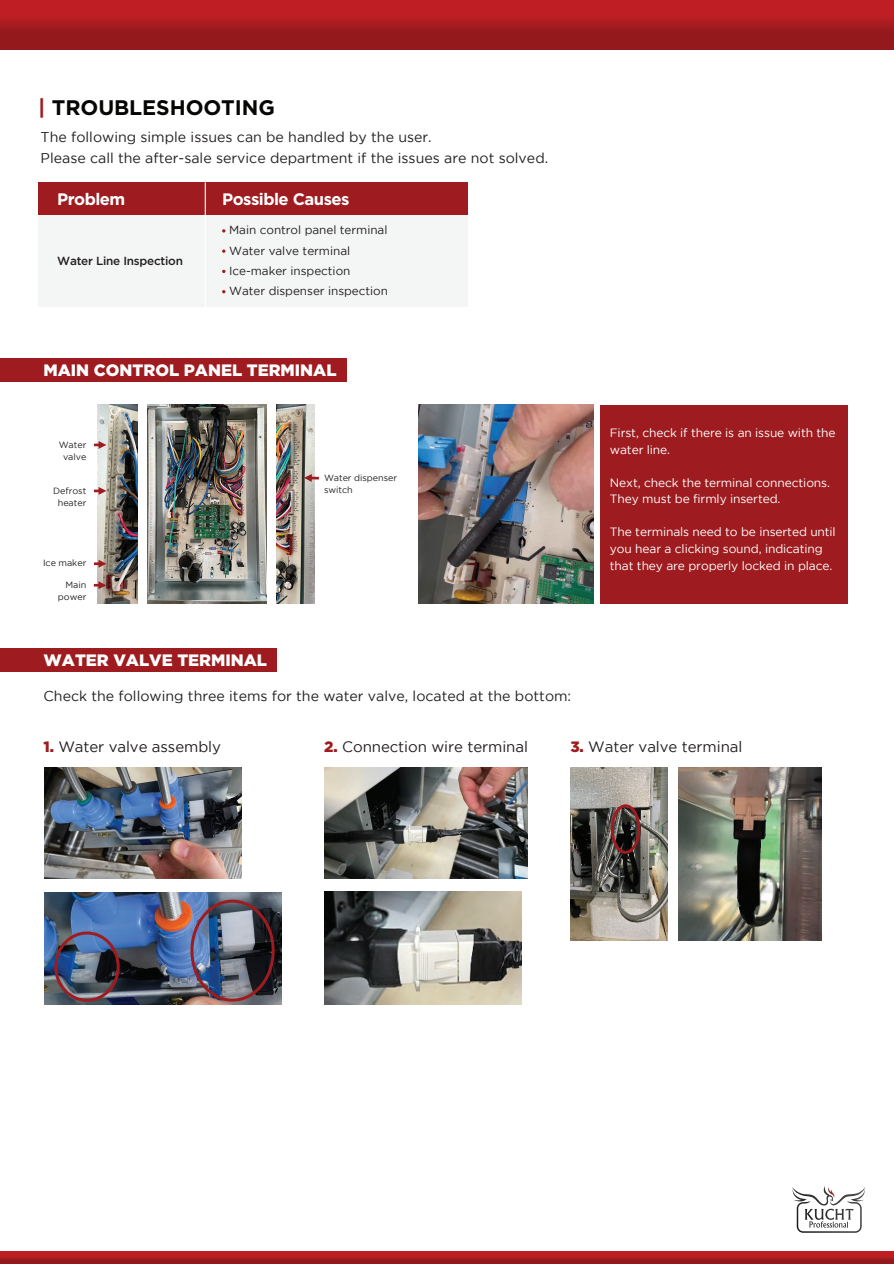
<style>
.page{position:relative;width:894px;height:1264px;background:#fff}
.page>*{position:absolute;margin:0;border:0;box-sizing:border-box;transform-origin:0 0}
.t1{font:700 21px "Gotham";letter-spacing:-.005em;color:#050504}
.t2{font:700 16.65px "Gotham";letter-spacing:-.03em;color:#fff}
.t3{font:900 16.5px "Gotham";color:#fff}
.t4{font:15px "Gotham";letter-spacing:-.005em;color:#231f20}
.t5{font:14.1px/21px "Gotham";color:#231f20}
.t6{font:12px/16.5px "Gotham";letter-spacing:-.01em;color:#fff}
.t7{font:11.7px/20.2px "Gotham";letter-spacing:-.005em;color:#231f20}
.t8{font:500 11.7px "Gotham";letter-spacing:-.02em;color:#231f20}
.t9{font:9px/12px "Gotham";letter-spacing:-.005em;color:#231f20;text-align:center}
.s1{color:#9e1c1f}
.s2{font-weight:900;color:#9e1c1f}
</style>
<div class="page">
<div style="left:600px;top:405px;width:246px;height:198px;background:#9e1c1f"></div>
<svg style="left:792px;top:1186px;width:73px;height:46px"></svg>
<div style="left:0;top:648px;width:276px;height:24px;background:#9e1c1f"></div>
<div style="left:0;top:0;width:893px;height:50px;background:linear-gradient(to bottom,#c82026,#8a181a)"></div>
<svg style="left:0;top:1251px;width:893px;height:12px;background:#ad1c20"></svg>
<div style="left:38px;top:182px;width:430px;height:33px;background:#9e1c1f"></div>
<div style="left:38px;top:215px;width:430px;height:92px;background:#f4f5f5"></div>
<hr style="left:205px;top:182px;width:1px;height:127px;background:#fff">
<div style="left:0;top:358px;width:347px;height:24px;background:#9e1c1f"></div>
<img style="left:147px;top:404px;width:119px;height:199px">
<img style="left:276px;top:404px;width:38px;height:199px">
<img style="left:97px;top:404px;width:40px;height:199px">
<svg style="left:304px;top:474px;width:15px;height:8px"></svg>
<svg style="left:94px;top:441px;width:12px;height:8px"></svg>
<svg style="left:94px;top:487px;width:12px;height:7px"></svg>
<svg style="left:94px;top:559px;width:12px;height:8px"></svg>
<svg style="left:94px;top:581px;width:12px;height:8px"></svg>
<img style="left:418px;top:404px;width:175px;height:199px">
<img style="left:44px;top:767px;width:198px;height:111px">
<img style="left:44px;top:892px;width:237px;height:111px">
<div style="left:54px;top:931px;width:66px;height:70px;border:3px solid #9e1c1f;border-radius:50%"></div>
<div style="left:190px;top:899px;width:84px;height:102px;border:3px solid #9e1c1f;border-radius:50%"></div>
<img style="left:324px;top:767px;width:203px;height:111px">
<img style="left:324px;top:891px;width:197px;height:112px">
<img style="left:678px;top:767px;width:143px;height:173px">
<img style="left:570px;top:767px;width:97px;height:173px">
<div style="left:610px;top:804px;width:30px;height:49px;border:3px solid #9e1c1f;border-radius:50%"></div>
<h1 class="t1" style="left:38px;top:94px;width:238px"><span class="s1">|</span> TROUBLESHOOTING</h1>
<p class="t5" style="left:41px;top:126px;width:509px">The following simple issues can be handled by the user.<br>Please call the after-sale service department if the issues are not solved.</p>
<h2 class="t2" style="left:57px;top:188px;width:70px">Problem</h2>
<p class="t8" style="left:57px;top:253px;width:127px">Water Line Inspection</p>
<h2 class="t2" style="left:222px;top:188px;width:129px">Possible Causes</h2>
<p class="t7" style="left:229px;top:220px;width:160px">Main control panel terminal<br>Water valve terminal<br>Ice-maker inspection<br>Water dispenser inspection</p>
<h3 class="t3" style="left:43px;top:358px;width:294px">MAIN CONTROL PANEL TERMINAL</h3>
<p class="t9" style="left:59px;top:438px;width:29px">Water valve</p>
<p class="t9" style="left:53px;top:484px;width:34px">Defrost heater</p>
<p class="t9" style="left:43px;top:557px;width:45px">Ice maker</p>
<p class="t9" style="left:58px;top:578px;width:30px;text-align:right">Main power</p>
<h3 class="t3" style="left:43px;top:649px;width:225px">WATER VALVE TERMINAL</h3>
<p class="t9" style="left:324px;top:471px;width:74px;text-align:left">Water dispenser switch</p>
<p class="t5" style="left:43px;top:685px;width:529px">Check the following three items for the water valve, located at the bottom:</p>
<p class="t6" style="left:609px;top:424px;width:227px">First, check if there is an issue with the water line.</p>
<p class="t6" style="left:609px;top:474px;width:221px">Next, check the terminal connections.<br>They must be firmly inserted.</p>
<p class="t6" style="left:609px;top:523px;width:227px">The terminals need to be inserted until you hear a clicking sound, indicating that they are properly locked in place.</p>
<p class="t4" style="left:43px;top:738px;width:179px"><span class="s2">1.</span> Water valve assembly</p>
<p class="t4" style="left:324px;top:738px;width:205px"><span class="s2">2.</span> Connection wire terminal</p>
<p class="t4" style="left:570px;top:738px;width:173px"><span class="s2">3.</span> Water valve terminal</p>
</div>
